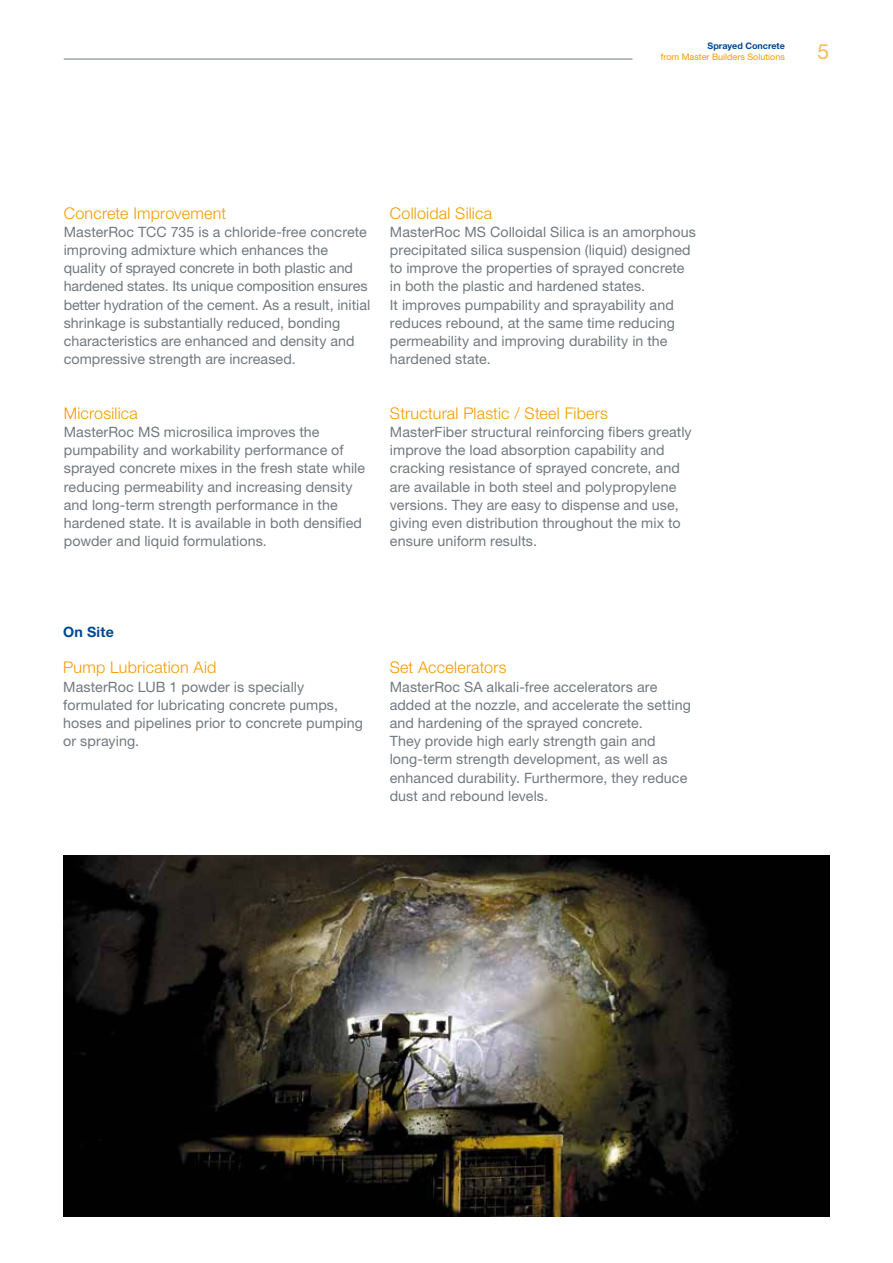
<style>
.page{position:relative;width:893px;height:1263px;background:#fff}
.page>*{position:absolute;margin:0;border:0;box-sizing:border-box;transform-origin:0 0}
.t1{font:21px "Helvetica Neue LT Std";color:#f9b95c}
.t2{font:300 16.2px "Helvetica Neue LT Std";letter-spacing:.015em;color:#f49b00}
.t3{font:14.25px/18.1px "Helvetica Neue LT Std";letter-spacing:.005em;color:#72797f}
.t4{font:700 14.25px "Helvetica Neue LT Std";letter-spacing:.02em;color:#004894}
.t5{font:9px "Helvetica Neue LT Std";color:#f49b00}
.t6{font:700 9px "Helvetica Neue LT Std";color:#004894}
</style>
<div class="page">
<img style="left:64px;top:855px;width:765px;height:361px">
<hr style="left:64px;top:59px;width:568px;height:1px;background:#72797f">
<p class="t6" style="left:707px;top:40px;width:79px">Sprayed Concrete</p>
<p class="t5" style="left:661px;top:51px;width:126px">from Master Builders Solutions</p>
<h1 class="t1" style="left:817px;top:39px;width:13px">5</h1>
<p class="t2" style="left:64px;top:203px;width:164px">Concrete Improvement</p>
<p class="t3" style="left:64px;top:222px;width:308px">MasterRoc TCC 735 is a chloride-free concrete improving admixture which enhances the quality of sprayed concrete in both plastic and hardened states. Its unique composition ensures better hydration of the cement. As a result, initial shrinkage is substantially reduced, bonding characteristics are enhanced and density and compressive strength are increased.</p>
<p class="t2" style="left:64px;top:403px;width:76px">Microsilica</p>
<p class="t3" style="left:64px;top:423px;width:303px">MasterRoc MS microsilica improves the pumpability and workability performance of sprayed concrete mixes in the fresh state while reducing permeability and increasing density and long-term strength performance in the hardened state. It is available in both densified powder and liquid formulations.</p>
<p class="t2" style="left:390px;top:203px;width:104px">Colloidal Silica</p>
<p class="t3" style="left:390px;top:222px;width:308px">MasterRoc MS Colloidal Silica is an amorphous precipitated silica suspension (liquid) designed to improve the properties of sprayed concrete in both the plastic and hardened states.<br>It improves pumpability and sprayability and reduces rebound, at the same time reducing permeability and improving durability in the hardened state.</p>
<p class="t2" style="left:390px;top:403px;width:220px">Structural Plastic / Steel Fibers</p>
<p class="t3" style="left:390px;top:423px;width:303px">MasterFiber structural reinforcing fibers greatly improve the load absorption capability and cracking resistance of sprayed concrete, and are available in both steel and polypropylene versions. They are easy to dispense and use, giving even distribution throughout the mix to ensure uniform results.</p>
<p class="t4" style="left:63px;top:623px;width:52px">On Site</p>
<p class="t2" style="left:63px;top:658px;width:155px">Pump Lubrication Aid</p>
<p class="t3" style="left:63px;top:677px;width:301px">MasterRoc LUB 1 powder is specially formulated for lubricating concrete pumps, hoses and pipelines prior to concrete pumping or spraying.</p>
<p class="t2" style="left:390px;top:658px;width:118px">Set Accelerators</p>
<p class="t3" style="left:390px;top:677px;width:303px">MasterRoc SA alkali-free accelerators are added at the nozzle, and accelerate the setting and hardening of the sprayed concrete.<br>They provide high early strength gain and long-term strength development, as well as enhanced durability. Furthermore, they reduce dust and rebound levels.</p>
</div>
